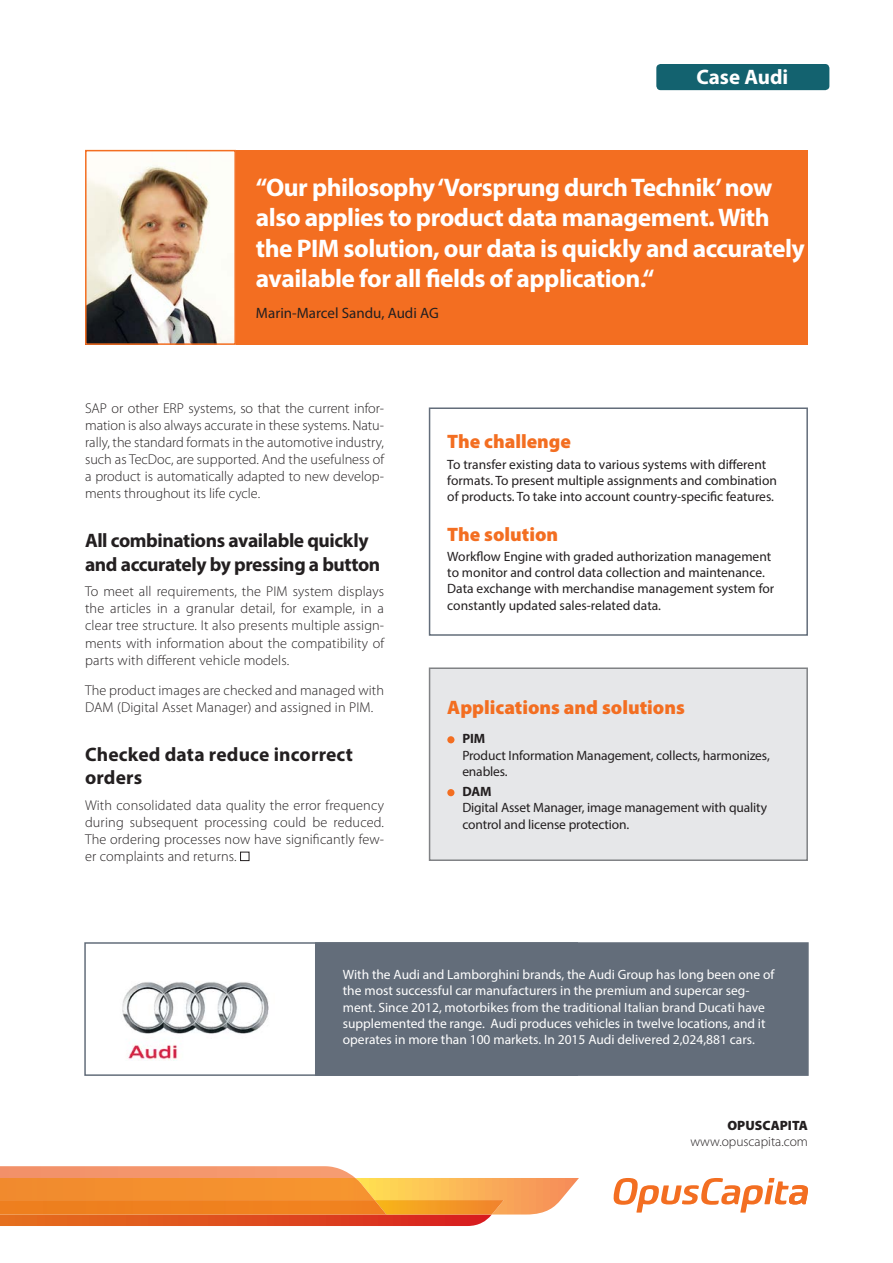
<style>
.page{position:relative;width:893px;height:1263px;background:#fff}
.page>*{position:absolute;margin:0;border:0;box-sizing:border-box;transform-origin:0 0}
.t1{font:700 25.5px/30.6px "Myriad Pro";letter-spacing:-.02em;color:#fff}
.t2{font:700 21px "Myriad Pro";color:#fff}
.t3{font:700 19.5px/23.4px "Myriad Pro";letter-spacing:-.02em;color:#231f20}
.box_header{font:900 19.5px "Myriad Pro";color:#f36e21}
.t4{font:700 19.5px/23.4px "Myriad Pro";letter-spacing:.01em;color:#231f20}
.t5{font:15px "Myriad Pro";color:#231f20}
.t6{font:300 14.25px/17.1px "Myriad Pro";letter-spacing:.01em;color:#231f20;text-align:justify}
.body_text{font:13.5px/16.2px "Myriad Pro";color:#231f20}
.t7{font:13.5px/16.2px "Myriad Pro";color:#fff}
.t8{font:300 13.5px "Myriad Pro";color:#231f20}
.t9{font:900 13.5px "Myriad Pro";color:#231f20}
.s1{font-weight:700}
</style>
<div class="page">
<div style="left:231px;top:150px;width:577px;height:195px;background:#f36e21"></div>
<div style="left:429px;top:407px;width:379px;height:229px;border:2px solid #636d7a"></div>
<div style="left:84px;top:942px;width:494px;height:134px;background:#fff;border:2px solid #636d7a"></div>
<div style="left:315px;top:942px;width:494px;height:134px;background:#636d7a;border:2px solid #636d7a"></div>
<svg style="left:0;top:1166px;width:579px;height:60px"></svg>
<div style="left:0;top:1178px;width:375px;height:22px;background:#f4902f"></div>
<img style="left:0;top:1200px;width:386px;height:14px">
<svg style="left:614px;top:1178px;width:194px;height:34px"></svg>
<div style="left:240px;top:852px;width:9px;height:9px;border:1px solid #231f20"></div>
<div style="left:656px;top:64px;width:173px;height:26px;background:#13626f;border-radius:4px"></div>
<img style="left:88px;top:153px;width:145px;height:189px">
<div style="left:85px;top:150px;width:151px;height:195px;border:2px solid #f36e21"></div>
<img style="left:122px;top:982px;width:147px;height:78px">
<div style="left:430px;top:668px;width:377px;height:192px;background:#e6e7e9"></div>
<div style="left:447px;top:736px;width:7px;height:7px;background:#f36e21;border-radius:50%"></div>
<div style="left:447px;top:789px;width:7px;height:7px;background:#f36e21;border-radius:50%"></div>
<div style="left:429px;top:667px;width:379px;height:194px;border:2px solid #808285"></div>
<p class="t2" style="left:623px;top:62px;width:194px">Case Monier Roofing</p>
<p class="t2" style="left:696px;top:63px;width:93px">Case Audi</p>
<p class="t1" style="left:256px;top:171px;width:550px">“Our philosophy ‘Vorsprung durch Technik’ now also applies to product data management. With the PIM solution, our data is quickly and accurately available for all fields of application.“</p>
<p class="t5" style="left:256px;top:304px;width:184px">Marin-Marcel Sandu, Audi AG</p>
<p class="t6" style="left:85px;top:399px;width:301px">SAP or other ERP systems, so that the current infor&shy;mation is also always accurate in these systems. Natu&shy;rally, the standard formats in the automotive industry, such as TecDoc, are supported. And the usefulness of a product is automatically adapted to new develop&shy;ments throughout its life cycle.</p>
<p class="t3" style="left:85px;top:528px;width:297px">All combinations available quickly and accurately by pressing a button</p>
<p class="t6" style="left:85px;top:583px;width:301px">To meet all requirements, the PIM system displays the articles in a granular detail, for example, in a clear tree structure. It also presents multiple assign&shy;ments with information about the compatibility of parts with different vehicle models.</p>
<p class="t6" style="left:85px;top:681px;width:301px">The product images are checked and managed with<br>DAM (Digital Asset Manager) and assigned in PIM.</p>
<p class="t4" style="left:85px;top:742px;width:270px">Checked data reduce incorrect orders</p>
<p class="t6" style="left:85px;top:796px;width:301px">With consolidated data quality the error frequency during subsequent processing could be reduced.<br>The ordering processes now have significantly few&shy;er complaints and returns.</p>
<p class="box_header" style="left:447px;top:430px;width:125px">The challenge</p>
<p class="body_text" style="left:447px;top:456px;width:331px">To transfer existing data to various systems with different formats. To present multiple assignments and combination of products. To take into account country-specific features.</p>
<p class="box_header" style="left:447px;top:523px;width:112px">The solution</p>
<p class="body_text" style="left:447px;top:548px;width:328px">Workflow Engine with graded authorization management to monitor and control data collection and maintenance.<br>Data exchange with merchandise management system for constantly updated sales-related data.</p>
<p class="box_header" style="left:447px;top:697px;width:239px">Applications and solutions</p>
<p class="body_text" style="left:462px;top:730px;width:309px"><span class="s1">PIM<br></span>Product Information Management, collects, harmonizes, enables.</p>
<p class="body_text" style="left:462px;top:783px;width:306px"><span class="s1">DAM<br></span>Digital Asset Manager, image management with quality control and license protection.</p>
<p class="t7" style="left:343px;top:966px;width:433px">With the Audi and Lamborghini brands, the Audi Group has long been one of the most successful car manufacturers in the premium and supercar seg&shy;ment. Since 2012, motorbikes from the traditional Italian brand Ducati have supplemented the range. Audi produces vehicles in twelve locations, and it operates in more than 100 markets. In 2015 Audi delivered 2,024,881 cars.</p>
<p class="t9" style="left:727px;top:1117px;width:82px">OPUSCAPITA</p>
<p class="t8" style="left:690px;top:1133px;width:119px">www.opuscapita.com</p>
</div>
